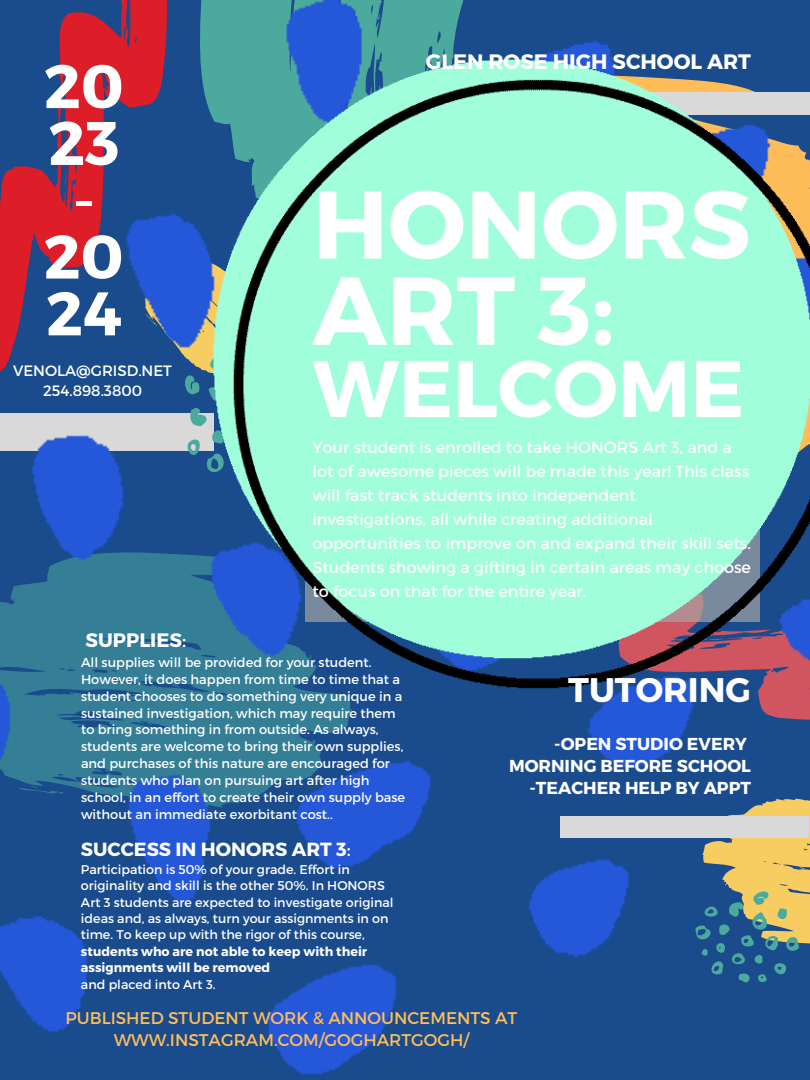
<style>
.page{position:relative;width:810px;height:1080px;background:#fff}
.page>*{position:absolute;margin:0;border:0;box-sizing:border-box;transform-origin:0 0}
.t1{font:700 96.31px/86.2px "Montserrat";color:#fff}
.t2{font:700 80.06px "Montserrat";color:#fff}
.t3{font:700 61.38px/56.8px "Montserrat";color:#fff}
.t4{font:61.38px "Montserrat";color:#fff}
.t5{font:700 34.12px "Montserrat";color:#fff}
.t6{font:700 20.88px "Montserrat";color:#fff}
.t7{font:700 19.5px "Montserrat";color:#fff}
.t8{font:700 19px "Montserrat";color:#fff}
.t9{font:700 17.25px "Montserrat";color:#fff}
.t10{font:16.88px/22.1px "Montserrat";color:#ffbd59;text-align:center}
.t11{font:16px/23.9px "Montserrat";color:#fff}
.t12{font:15px "Montserrat";color:#fff}
.t13{font:13px/16.9px "Montserrat";color:#fff}
.t14{font:12.69px/16.4px "Montserrat";color:#fff}
.s1{font-weight:400}
.s2{font-weight:700}
</style>
<div class="page">
<img style="left:0;top:0;width:810px;height:1080px">
<img style="left:200px;top:49px;width:610px;height:643px">
<p class="t3" style="left:44px;top:55px;width:81px">20</p>
<p class="t3" style="left:48px;top:112px;width:73px">23</p>
<p class="t4" style="left:73px;top:160px;width:24px">-</p>
<p class="t3" style="left:44px;top:225px;width:81px">20<br>24</p>
<p class="t12" style="left:13px;top:361px;width:160px">VENOLA@GRISD.NET</p>
<p class="t12" style="left:43px;top:381px;width:101px">254.898.3800</p>
<p class="t6" style="left:426px;top:48px;width:327px">GLEN ROSE HIGH SCHOOL ART</p>
<p class="t1" style="left:312px;top:176px;width:440px">HONORS<br>ART 3:</p>
<p class="t2" style="left:312px;top:336px;width:433px">WELCOME</p>
<p class="t11" style="left:312px;top:435px;width:440px">Your student is enrolled to take HONORS Art 3, and a lot of awesome pieces will be made this year! This class will fast track students into independent investigations, all while creating additional opportunities to improve on and expand their skill sets.<br>Students showing a gifting in certain areas may choose to focus on that for the entire year.</p>
<p class="t7" style="left:86px;top:627px;width:102px">SUPPLIES<span class="s1">:</span></p>
<p class="t13" style="left:81px;top:653px;width:326px">All supplies will be provided for your student.<br>However, it does happen from time to time that a student chooses to do something very unique in a sustained investigation, which may require them to bring something in from outside. As always, students are welcome to bring their own supplies, and purchases of this nature are encouraged for students who plan on pursuing art after high school, in an effort to create their own supply base without an immediate exorbitant cost..</p>
<p class="t5" style="left:568px;top:668px;width:184px">TUTORING</p>
<p class="t9" style="left:554px;top:732px;width:194px">-OPEN STUDIO EVERY</p>
<p class="t9" style="left:509px;top:754px;width:243px">MORNING BEFORE SCHOOL</p>
<p class="t9" style="left:529px;top:776px;width:223px">-TEACHER HELP BY APPT</p>
<p class="t8" style="left:81px;top:837px;width:271px">SUCCESS IN HONORS ART 3<span class="s1">:</span></p>
<p class="t14" style="left:81px;top:860px;width:314px">Participation is 50% of your grade. Effort in originality and skill is the other 50%. In HONORS Art 3 students are expected to investigate original ideas and, as always, turn your assignments in on time. To keep up with the rigor of this course, <span class="s2">students who are not able to keep with their assignments will be removed</span></p>
<p class="t14" style="left:81px;top:975px;width:136px">and placed into Art 3.</p>
<p class="t10" style="left:65px;top:1006px;width:453px">PUBLISHED STUDENT WORK &amp; ANNOUNCEMENTS AT<br>WWW.INSTAGRAM.COM/GOGHARTGOGH/</p>
</div>
